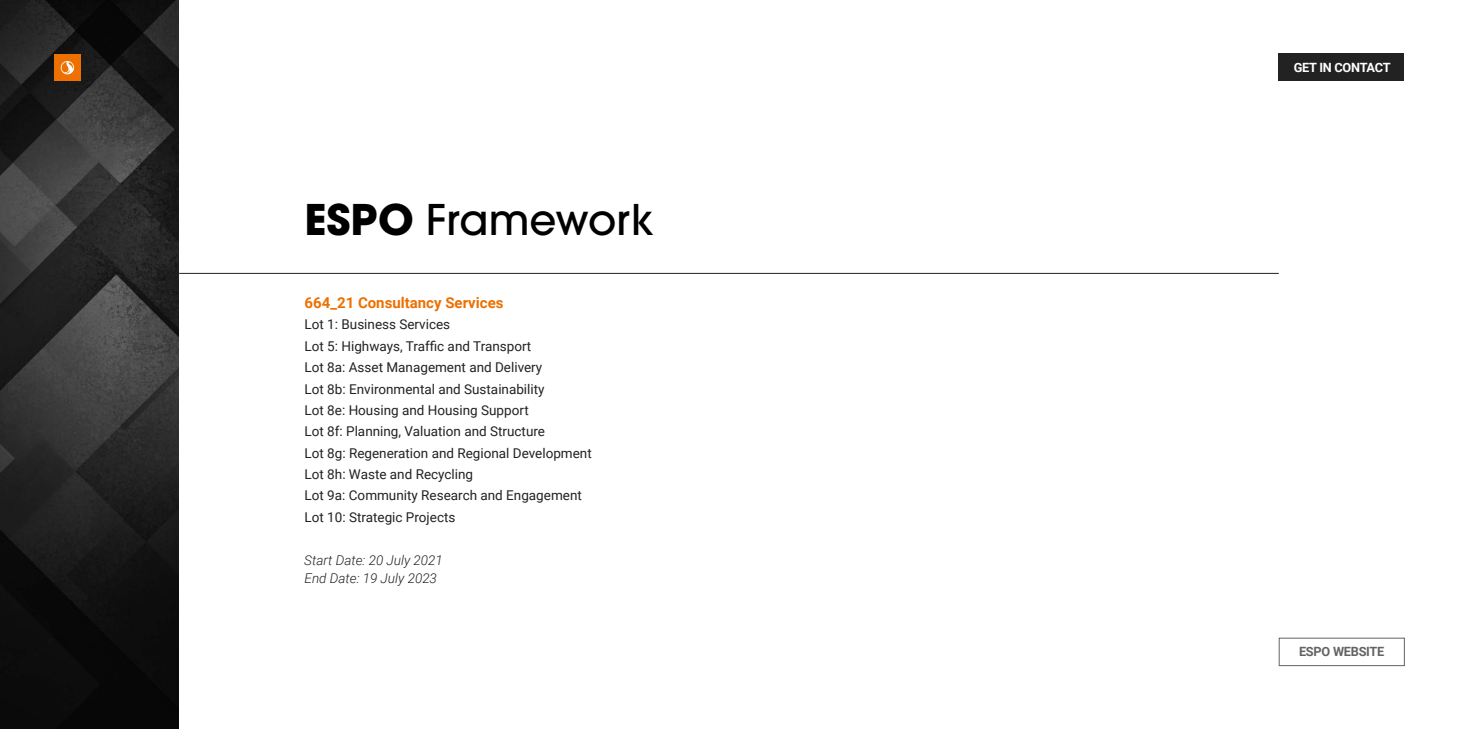
<style>
.page{position:relative;width:1458px;height:729px;background:#fff}
.page>*{position:absolute;margin:0;border:0;box-sizing:border-box;transform-origin:0 0}
.t1{font:500 42px "ITC Avant Garde Pro";color:#000}
.t2{font:700 15px "Roboto";color:#ed7000}
.t3{font:13.5px/21.4px "Roboto";color:#222}
.t4{font:italic 300 13.5px/18px "Roboto";color:#222}
.t5{font:700 12.75px "Roboto";letter-spacing:-.02em;color:#fff}
.t6{font:700 12.75px "Roboto";letter-spacing:-.02em;color:#636363}
.s1{font-weight:700}
</style>
<div class="page">
<img style="left:0;top:0;width:179px;height:729px">
<div style="left:54px;top:54px;width:27px;height:27px;background:#ed7000"></div>
<svg style="left:60px;top:61px;width:14px;height:14px"></svg>
<hr style="left:179px;top:273px;width:1100px;height:1px;background:#222">
<div style="left:1279px;top:54px;width:125px;height:27px;background:#222"></div>
<div style="left:1279px;top:638px;width:126px;height:28px;border:1px solid #636363"></div>
<h1 class="t1" style="left:304px;top:193px;width:351px"><span class="s1">ESPO</span> Framework</h1>
<p class="t2" style="left:305px;top:292px;width:200px">664_21 Consultancy Services</p>
<p class="t3" style="left:305px;top:313px;width:289px">Lot 1: Business Services<br>Lot 5: Highways, Traffic and Transport<br>Lot 8a: Asset Management and Delivery<br>Lot 8b: Environmental and Sustainability<br>Lot 8e: Housing and Housing Support<br>Lot 8f: Planning, Valuation and Structure<br>Lot 8g: Regeneration and Regional Development Lot 8h: Waste and Recycling<br>Lot 9a: Community Research and Engagement Lot 10: Strategic Projects</p>
<p class="t4" style="left:304px;top:550px;width:140px">Start Date: 20 July 2021<br>End Date: 19 July 2023</p>
<p class="t5" style="left:1294px;top:59px;width:98px">GET IN CONTACT</p>
<p class="t6" style="left:1299px;top:642px;width:87px">ESPO WEBSITE</p>
</div>
